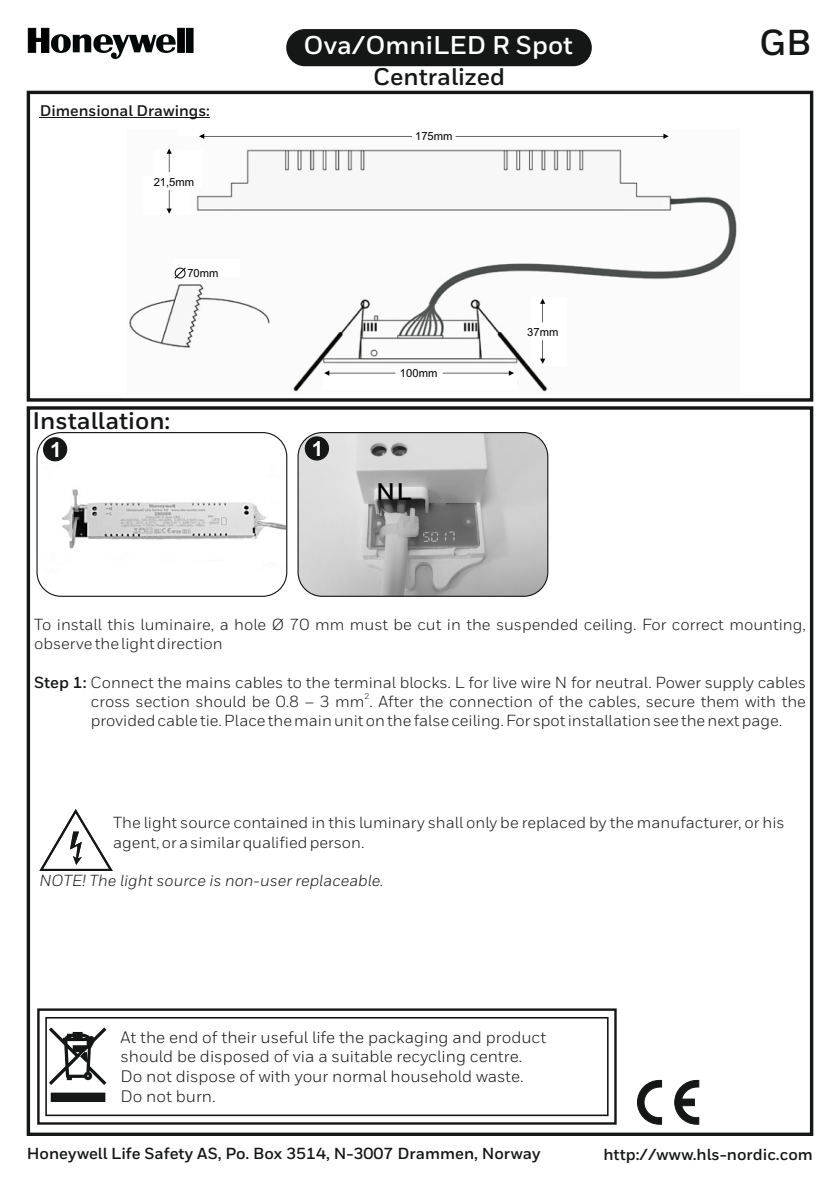
<style>
.page{position:relative;width:840px;height:1191px;background:#fff}
.page>*{position:absolute;margin:0;border:0;box-sizing:border-box;transform-origin:0 0}
.t1{font:700 36px "Honeywell Sans";color:#151616}
.t2{font:700 25.6px "Honeywell Sans";color:#fff}
.t3{font:700 24px "Honeywell Sans";color:#151616}
.t4{font:700 24px "Honeywell Sans";color:#000}
.t5{font:700 20.8px "Arial";color:#fff}
.t6{font:16.6px/19.8px "Honeywell Sans";color:#151616}
.t7{font:16px/19.2px "Honeywell Sans";color:#151616}
.t8{font:700 16px "Honeywell Sans";color:#151616}
.t9{font:italic 16px "Honeywell Sans";color:#151616}
.t10{font:700 15.4px "Honeywell Sans";color:#151616}
.t11{font:11.2px "Arial";color:#000}
.t12{font:8px "Honeywell Sans";color:#151616}
.s1{font-weight:700}
</style>
<div class="page">
<svg style="left:28px;top:28px;width:165px;height:31px"></svg>
<div style="left:286px;top:29px;width:305px;height:37px;background:#151616;border-radius:19px"></div>
<img style="left:129px;top:133px;width:608px;height:259px">
<svg style="left:199px;top:134px;width:213px;height:5px"></svg>
<svg style="left:455px;top:134px;width:213px;height:5px"></svg>
<svg style="left:324px;top:370px;width:71px;height:6px"></svg>
<svg style="left:442px;top:370px;width:72px;height:6px"></svg>
<svg style="left:539px;top:298px;width:6px;height:24px"></svg>
<svg style="left:539px;top:340px;width:6px;height:24px"></svg>
<svg style="left:166px;top:148px;width:6px;height:24px"></svg>
<svg style="left:166px;top:190px;width:6px;height:24px"></svg>
<svg style="left:173px;top:266px;width:14px;height:14px"></svg>
<div style="left:27px;top:91px;width:785px;height:311px;border:3px solid #151616"></div>
<hr style="left:40px;top:117px;width:170px;height:1px;background:#151616">
<div style="left:27px;top:406px;width:785px;height:730px;border:3px solid #151616"></div>
<img style="left:298px;top:432px;width:249px;height:164px;border-radius:24px">
<div style="left:297px;top:432px;width:251px;height:165px;border:1px solid #151616;border-radius:24px"></div>
<div style="left:304px;top:436px;width:25px;height:24px;background:#151616;border:1px solid #151616;border-radius:50%"></div>
<svg style="left:37px;top:433px;width:249px;height:162px"></svg>
<div style="left:36px;top:432px;width:251px;height:165px;border:1px solid #151616;border-radius:24px"></div>
<div style="left:43px;top:437px;width:24px;height:24px;background:#151616;border:1px solid #151616;border-radius:50%"></div>
<div style="left:37px;top:1008px;width:579px;height:116px;border:2px solid #151616"></div>
<div style="left:45px;top:1017px;width:563px;height:99px;border:2px solid #151616"></div>
<svg style="left:49px;top:1027px;width:57px;height:75px"></svg>
<svg style="left:637px;top:1079px;width:24px;height:45px"></svg>
<svg style="left:674px;top:1079px;width:25px;height:45px"></svg>
<svg style="left:39px;top:809px;width:74px;height:62px"></svg>
<p class="t10" style="left:40px;top:104px;width:172px">Dimensional Drawings:</p>
<p class="t11" style="left:154px;top:177px;width:42px">21,5mm</p>
<p class="t11" style="left:187px;top:269px;width:33px">70mm</p>
<h3 class="t3" style="left:32px;top:410px;width:139px">Installation:</h3>
<h2 class="t2" style="left:303px;top:35px;width:271px">Ova/OmniLED R Spot</h2>
<h1 class="t1" style="left:758px;top:27px;width:53px">GB</h1>
<h3 class="t3" style="left:373px;top:67px;width:133px">Centralized</h3>
<p class="t11" style="left:415px;top:132px;width:39px">175mm</p>
<p class="t11" style="left:400px;top:369px;width:39px">100mm</p>
<p class="t11" style="left:527px;top:327px;width:33px">37mm</p>
<h3 class="t5" style="left:50px;top:441px;width:13px">1</h3>
<h3 class="t5" style="left:312px;top:441px;width:13px">1</h3>
<h3 class="t4" style="left:376px;top:481px;width:37px">NL</h3>
<p class="t7" style="left:34px;top:616px;width:773px">To install this luminaire, a hole Ø 70 mm must be cut in the suspended ceiling. For correct mounting, observe the light direction</p>
<p class="t7" style="left:34px;top:674px;width:773px"><span class="s1">Step 1:</span> Connect the mains cables to the terminal blocks. L for live wire N for neutral. Power supply cables</p>
<p class="t12" style="left:364px;top:693px;width:6px">2</p>
<p class="t7" style="left:91px;top:693px;width:716px">cross section should be 0.8 – 3 mm . After the connection of the cables, secure them with the provided cable tie. Place the main unit on the false ceiling. For spot installation see the next page.</p>
<p class="t7" style="left:113px;top:814px;width:672px">The light source contained in this luminary shall only be replaced by the manufacturer, or his agent, or a similar qualified person.</p>
<p class="t9" style="left:39px;top:873px;width:345px">NOTE! The light source is non-user replaceable.</p>
<p class="t6" style="left:120px;top:1028px;width:427px">At the end of their useful life the packaging and product should be disposed of via a suitable recycling centre.<br>Do not dispose of with your normal household waste.<br>Do not burn.</p>
<p class="t8" style="left:27px;top:1146px;width:515px">Honeywell Life Safety AS, Po. Box 3514, N-3007 Drammen, Norway</p>
<p class="t8" style="left:603px;top:1147px;width:211px">http://www.hls-nordic.com</p>
</div>
